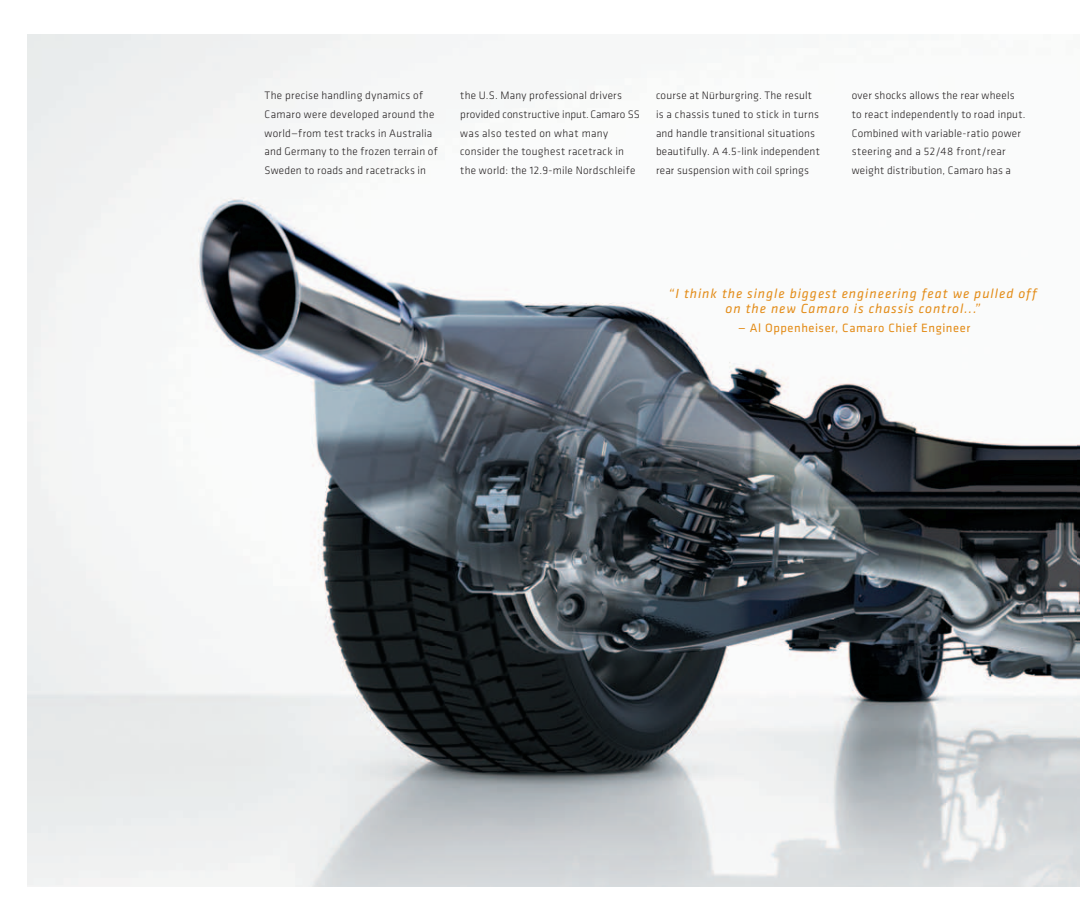
<style>
.page{position:relative;width:1080px;height:918px;background:#fff}
.page>*{position:absolute;margin:0;border:0;box-sizing:border-box;transform-origin:0 0}
.t1{font:italic 13.65px/15px "Klavika CH";letter-spacing:.07em;color:#e38c18;text-align:center}
.t2{font:12.45px "Klavika CH";letter-spacing:.045em;color:#e38c18}
.t3{font:300 11.25px/18.8px "Klavika CH";letter-spacing:.02em;color:#231f20}
</style>
<div class="page">
<img style="left:27px;top:35px;width:1053px;height:851px">
<p class="t3" style="left:265px;top:86px;width:175px">The precise handling dynamics of Camaro were developed around the world—from test tracks in Australia and Germany to the frozen terrain of Sweden to roads and racetracks in</p>
<p class="t3" style="left:460px;top:86px;width:181px">the U.S. Many professional drivers provided constructive input. Camaro SS was also tested on what many consider the toughest racetrack in the world: the 12.9-mile Nordschleife</p>
<p class="t3" style="left:656px;top:86px;width:165px">course at Nürburgring. The result is a chassis tuned to stick in turns and handle transitional situations beautifully. A 4.5-link independent rear suspension with coil springs</p>
<p class="t3" style="left:852px;top:86px;width:175px">over shocks allows the rear wheels to react independently to road input.<br>Combined with variable-ratio power steering and a 52/48 front/rear weight distribution, Camaro has a</p>
<p class="t1" style="left:669px;top:285px;width:370px">“I think the single biggest engineering feat we pulled off on the new Camaro is chassis control...”</p>
<p class="t2" style="left:738px;top:320px;width:233px">— Al Oppenheiser, Camaro Chief Engineer</p>
</div>
